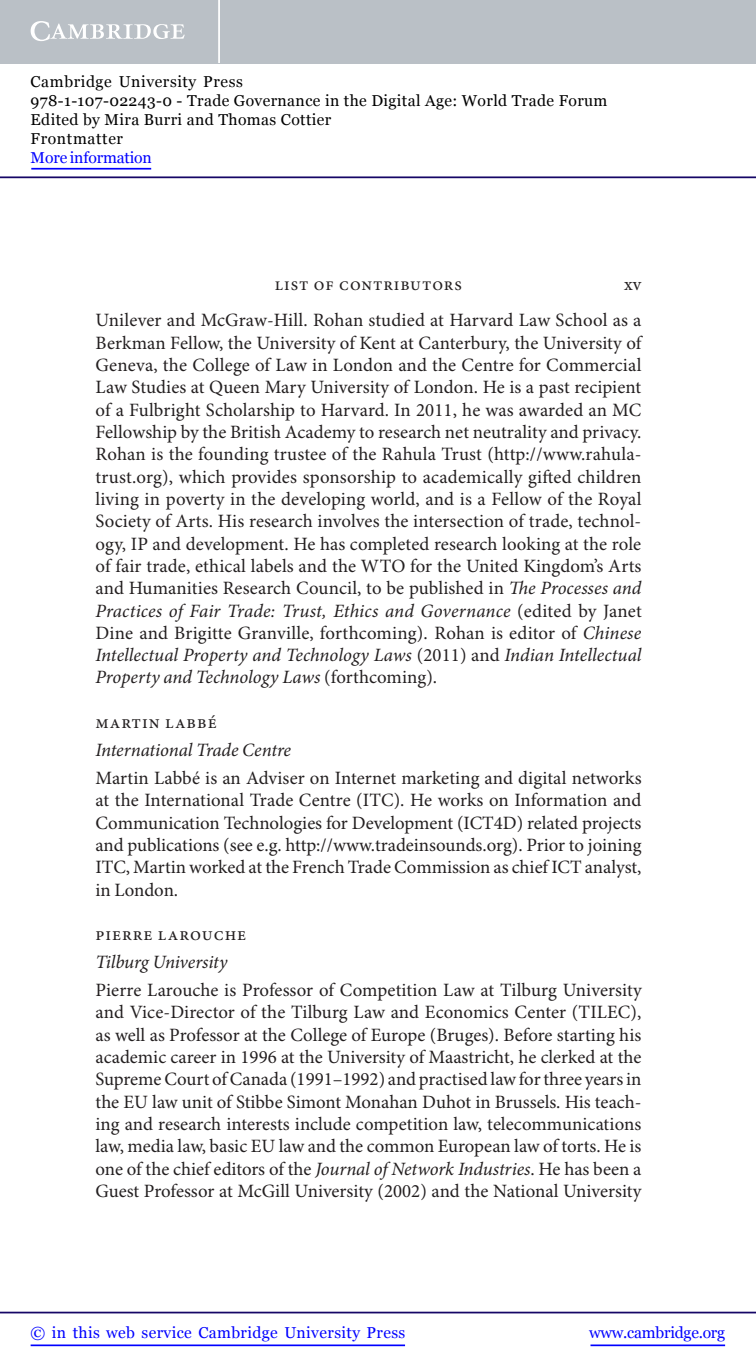
<style>
.page{position:relative;width:756px;height:1371px;background:#fff}
.page>*{position:absolute;margin:0;border:0;box-sizing:border-box;transform-origin:0 0}
.t1{font:18.9px/22.2px "Minion Pro";letter-spacing:.01em;color:#231f20;text-align:justify}
.t2{font:18.9px/27.8px "Minion Pro";letter-spacing:.05em;color:#231f20}
.t3{font:18.9px "Minion Pro";letter-spacing:.095em;color:#231f20}
.t4{font:18.38px "Minion Pro";letter-spacing:.05em;color:#231f20}
.t5{font:15.75px/18.9px "Georgia";letter-spacing:.025em;color:#000}
.t6{font:15.75px "Georgia";letter-spacing:.025em;color:#00f}
.t7{font:15.75px "Georgia";letter-spacing:-.015em;color:#00f}
.t8{font:15.75px "Georgia";letter-spacing:-.01em;color:#00f}
.s1{font-style:italic}
</style>
<div class="page">
<hr style="left:591px;top:1344px;width:134px;height:1px;background:#00f">
<hr style="left:0;top:1311px;width:756px;height:2px;background:#150666">
<hr style="left:31px;top:1344px;width:374px;height:1px;background:#00f">
<div style="left:0;top:0;width:756px;height:63px;background:#bac0c6"></div>
<svg style="left:31px;top:21px;width:154px;height:20px"></svg>
<hr style="left:218px;top:0;width:2px;height:63px;background:#fff">
<hr style="left:0;top:176px;width:756px;height:2px;background:#150666">
<hr style="left:31px;top:168px;width:120px;height:1px;background:#00f">
<p class="t5" style="left:31px;top:72px;width:578px">Cambridge University Press<br>978-1-107-02243-0 - Trade Governance in the Digital Age: World Trade Forum Edited by Mira Burri and Thomas Cottier<br>Frontmatter</p>
<p class="t8" style="left:31px;top:148px;width:123px">More information</p>
<p class="t4" style="left:275px;top:273px;width:189px">List of contributors</p>
<p class="t4" style="left:624px;top:273px;width:19px">xv</p>
<p class="t1" style="left:95px;top:310px;width:549px;text-align:left">Unilever and McGraw-Hill. Rohan studied at Harvard Law School as a Berkman Fellow, the University of Kent at C anterbury, the University of Geneva, the College of Law in London and the Centre for Commercial Law Studies at Queen Mary University of London. He is a past recipient of a Fulbright Scholarship to Harvard. In 2011, he was awarded an MC Fellowship by the British Academy to research net neutrality and privacy.<br>Rohan is the founding trustee of the Rahula Trust (http://www.rahula&shy;trust.org), which provides sponsorship to academically gifted children living in poverty in the developing world, and is a Fellow of the Royal Society of Arts. His research involves the intersection of trade, technol&shy;ogy, IP and development. He has completed research looking at the role of fair trade, ethical labels and the WTO for the United Kingdom’s Arts and Humanities Research Council, to be published in <span class="s1">The Processes and Practices of Fair Trade: Trust, Ethics and Governance</span> (edited by Janet Dine and Brigitte Granville, forthcoming). Rohan is editor of <span class="s1">Chinese Intellectual Property and Technology Laws</span> (2011) and <span class="s1">Indian Intellectual Property and Technology Laws</span> (forthcoming).</p>
<p class="t2" style="left:96px;top:709px;width:548px">Martin Labbé<br><span class="s1">International Trade Centre<br></span>Martin Labbé is an Adviser on Internet marketing and digital networks</p>
<p class="t1" style="left:96px;top:789px;width:548px">at the International Trade Centre (ITC). He works on Information and Communication Technologies for D evelopment (ICT4D) related projects and publications (see e.g. http://www.tradeinsounds.org). Prior to joining ITC, Martin worked at the French Trade Commission as chief ICT analyst, in London.</p>
<p class="t2" style="left:96px;top:921px;width:548px">Pierre Larouche<br><span class="s1">Tilburg University<br></span>Pierre Larouche is Professor of Competition Law at Tilburg University</p>
<p class="t3" style="left:96px;top:1000px;width:506px">and Vice-Director of the Tilburg Law and Economics Center (TILEC</p>
<p class="t1" style="left:95px;top:1001px;width:548px;text-indent:535px">), as well as Professor at the College of Europe (Bruges). Before starting his academic career in 1996 at the University of Maastricht, he clerked at the Supreme Court of Canada (1991–1992) and practised law for three years in the EU law unit of Stibbe Simont Monahan Duhot in Brussels. His teach&shy;ing and research interests include competition law, telecommunications law, media law, basic EU law and the common European law of torts. He is one of the chief editors of the <span class="s1">Journal of Network Industries</span>. He has been a Guest Professor at McGill University (2002) and the National University</p>
<p class="t6" style="left:31px;top:1323px;width:376px">© in this web service Cambridge University Press</p>
<p class="t7" style="left:589px;top:1323px;width:137px">www.cambridge.org</p>
</div>
